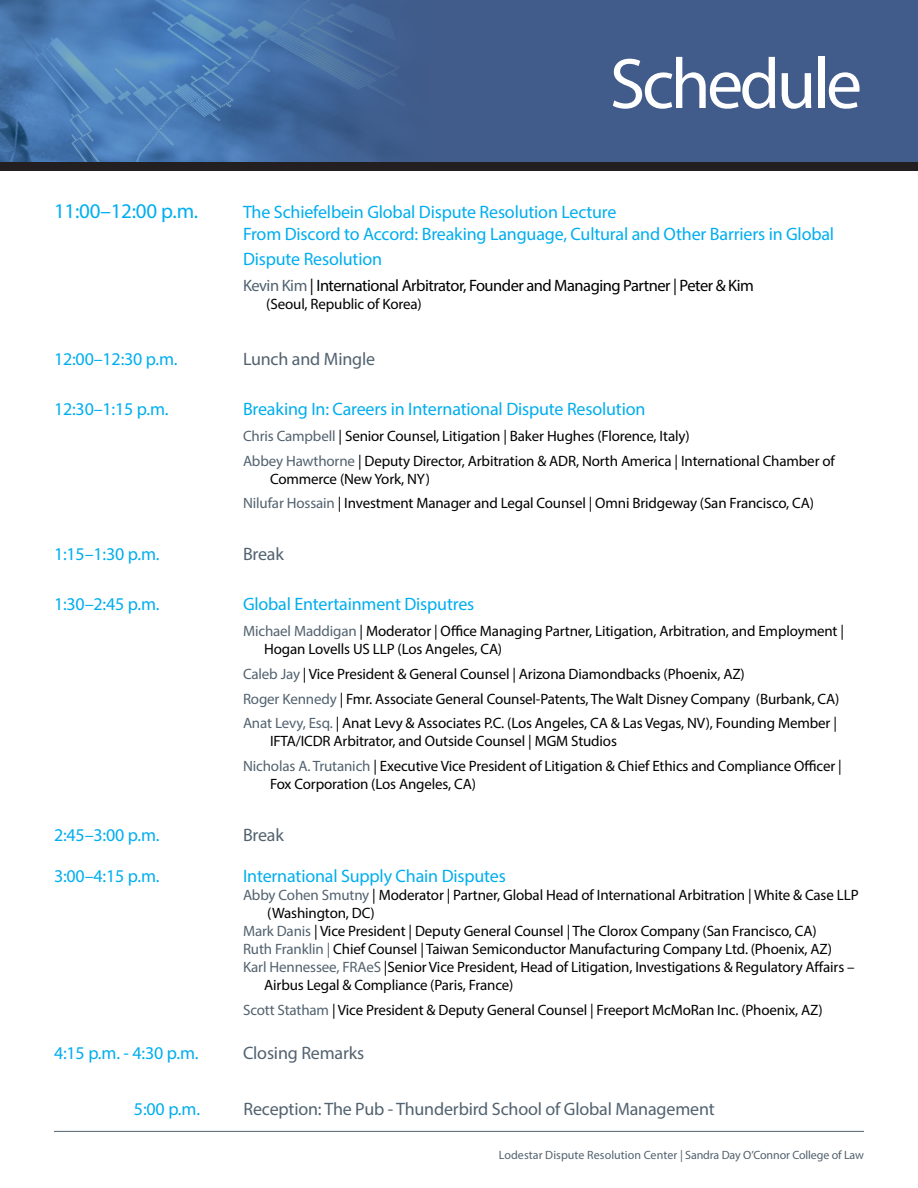
<style>
.page{position:relative;width:918px;height:1188px;background:#fff}
.page>*{position:absolute;margin:0;border:0;box-sizing:border-box;transform-origin:0 0}
.t1{font:72px "Myriad Pro";letter-spacing:-.05em;color:#fff}
.program_h1{font:21px "Myriad Pro";letter-spacing:-.01em;color:#00aeef}
.program_h1-2{font:18px/21.6px "Myriad Pro";letter-spacing:-.01em;color:#00aeef}
.program_h1-3{font:18px "Myriad Pro";letter-spacing:-.01em;color:#52626f}
.program_h1-4{font:16.5px "Myriad Pro";letter-spacing:-.03em;color:#000}
.program_h1-5{font:15px/18px "Myriad Pro";letter-spacing:-.01em;color:#000}
.t2{font:12px "Myriad Pro";color:#52626f}
.s1{color:#52626f}
</style>
<div class="page">
<img style="left:0;top:0;width:160px;height:162px">
<div style="left:0;top:162px;width:918px;height:9px;background:#231f20"></div>
<svg style="left:160px;top:0;width:758px;height:162px;background:#426293"></svg>
<hr style="left:54px;top:1131px;width:810px;height:1px;background:#52626f">
<p class="t1" style="left:610px;top:39px;width:254px">Schedule</p>
<p class="program_h1" style="left:54px;top:198px;width:146px">11:00–12:00 p.m.</p>
<p class="program_h1-2" style="left:243px;top:201px;width:593px">The Schiefelbein Global Dispute Resolution Lecture<br>From Discord to Accord: Breaking Language, Cultural and Other Barriers in Global</p>
<p class="program_h1-2" style="left:243px;top:248px;width:141px">Dispute Resolution</p>
<p class="program_h1-4" style="left:243px;top:276px;width:512px"><span class="s1">Kevin Kim</span> | International Arbitrator, Founder and Managing Partner | Peter &amp; Kim</p>
<p class="program_h1-5" style="left:266px;top:295px;width:157px">(Seoul, Republic of Korea)</p>
<p class="program_h1-2" style="left:54px;top:347px;width:125px">12:00–12:30 p.m.</p>
<p class="program_h1-3" style="left:243px;top:347px;width:134px">Lunch and Mingle</p>
<p class="program_h1-2" style="left:54px;top:397px;width:116px">12:30–1:15 p.m.</p>
<p class="program_h1-2" style="left:243px;top:397px;width:404px">Breaking In: Careers in International Dispute Resolution</p>
<p class="program_h1-5" style="left:243px;top:427px;width:448px"><span class="s1">Chris Campbell</span> | Senior Counsel, Litigation | Baker Hughes (Florence, Italy)</p>
<p class="program_h1-5" style="left:270px;top:451px;width:566px;text-indent:-27px"><span class="s1">Abbey Hawthorne</span> | Deputy Director, Arbitration &amp; ADR, North America | International Chamber of<br>Commerce (New York, NY)</p>
<p class="program_h1-5" style="left:243px;top:494px;width:572px"><span class="s1">Nilufar Hossain</span> | Investment Manager and Legal Counsel | Omni Bridgeway (San Francisco, CA)</p>
<p class="program_h1-2" style="left:54px;top:543px;width:107px">1:15–1:30 p.m.</p>
<p class="program_h1-3" style="left:243px;top:543px;width:42px">Break</p>
<p class="program_h1-2" style="left:54px;top:593px;width:107px">1:30–2:45 p.m.</p>
<p class="program_h1-2" style="left:243px;top:593px;width:233px">Global Entertainment Disputres</p>
<p class="program_h1-5" style="left:264px;top:622px;width:581px;text-indent:-21px"><span class="s1">Michael Maddigan</span> | Moderator | Office Managing Partner, Litigation, Arbitration, and Employment |<br>Hogan Lovells US LLP (Los Angeles, CA)</p>
<p class="program_h1-5" style="left:243px;top:665px;width:503px"><span class="s1">Caleb Jay</span> | Vice President &amp; General Counsel | Arizona Diamondbacks (Phoenix, AZ)</p>
<p class="program_h1-5" style="left:243px;top:689px;width:598px"><span class="s1">Roger Kennedy</span> | Fmr. Associate General Counsel-Patents, The Walt Disney Company (Burbank, CA)</p>
<p class="program_h1-5" style="left:270px;top:714px;width:568px;text-indent:-27px"><span class="s1">Anat Levy, Esq.</span> | Anat Levy &amp; Associates P.C. (Los Angeles, CA &amp; Las Vegas, NV), Founding Member |<br>IFTA/ICDR Arbitrator, and Outside Counsel | MGM Studios</p>
<p class="program_h1-5" style="left:270px;top:757px;width:573px;text-indent:-27px"><span class="s1">Nicholas A. Trutanich</span> | Executive Vice President of Litigation &amp; Chief Ethics and Compliance Officer |<br>Fox Corporation (Los Angeles, CA)</p>
<p class="program_h1-2" style="left:54px;top:824px;width:107px">2:45–3:00 p.m.</p>
<p class="program_h1-3" style="left:243px;top:824px;width:42px">Break</p>
<p class="program_h1-2" style="left:54px;top:865px;width:107px">3:00–4:15 p.m.</p>
<p class="program_h1-2" style="left:243px;top:865px;width:264px">International Supply Chain Disputes</p>
<p class="program_h1-5" style="left:267px;top:885px;width:593px;text-indent:-24px"><span class="s1">Abby Cohen Smutny</span> | Moderator | Partner, Global Head of International Arbitration | White &amp; Case LLP (Washington, DC)</p>
<p class="program_h1-5" style="left:243px;top:921px;width:575px"><span class="s1">Mark Danis</span> | Vice President | Deputy General Counsel | The Clorox Company (San Francisco, CA)</p>
<p class="program_h1-5" style="left:243px;top:939px;width:590px"><span class="s1">Ruth Franklin |</span> Chief Counsel | Taiwan Semiconductor Manufacturing Company Ltd. (Phoenix, AZ)</p>
<p class="program_h1-5" style="left:264px;top:957px;width:592px;text-indent:-21px"><span class="s1">Karl Hennessee, FRAeS</span> |Senior Vice President, Head of Litigation, Investigations &amp; Regulatory Affairs –<br>Airbus Legal &amp; Compliance (Paris, France)</p>
<p class="program_h1-5" style="left:243px;top:1001px;width:581px"><span class="s1">Scott Statham</span> | Vice President &amp; Deputy General Counsel | Freeport McMoRan Inc. (Phoenix, AZ)</p>
<p class="program_h1-2" style="left:54px;top:1042px;width:146px">4:15 p.m. - 4:30 p.m.</p>
<p class="program_h1-3" style="left:243px;top:1042px;width:123px">Closing Remarks</p>
<p class="program_h1-2" style="left:134px;top:1098px;width:68px">5:00 p.m.</p>
<p class="program_h1-3" style="left:244px;top:1098px;width:473px">Reception: The Pub - Thunderbird School of Global Management</p>
<p class="t2" style="left:499px;top:1147px;width:367px">Lodestar Dispute Resolution Center | Sandra Day O’Connor College of Law</p>
</div>
